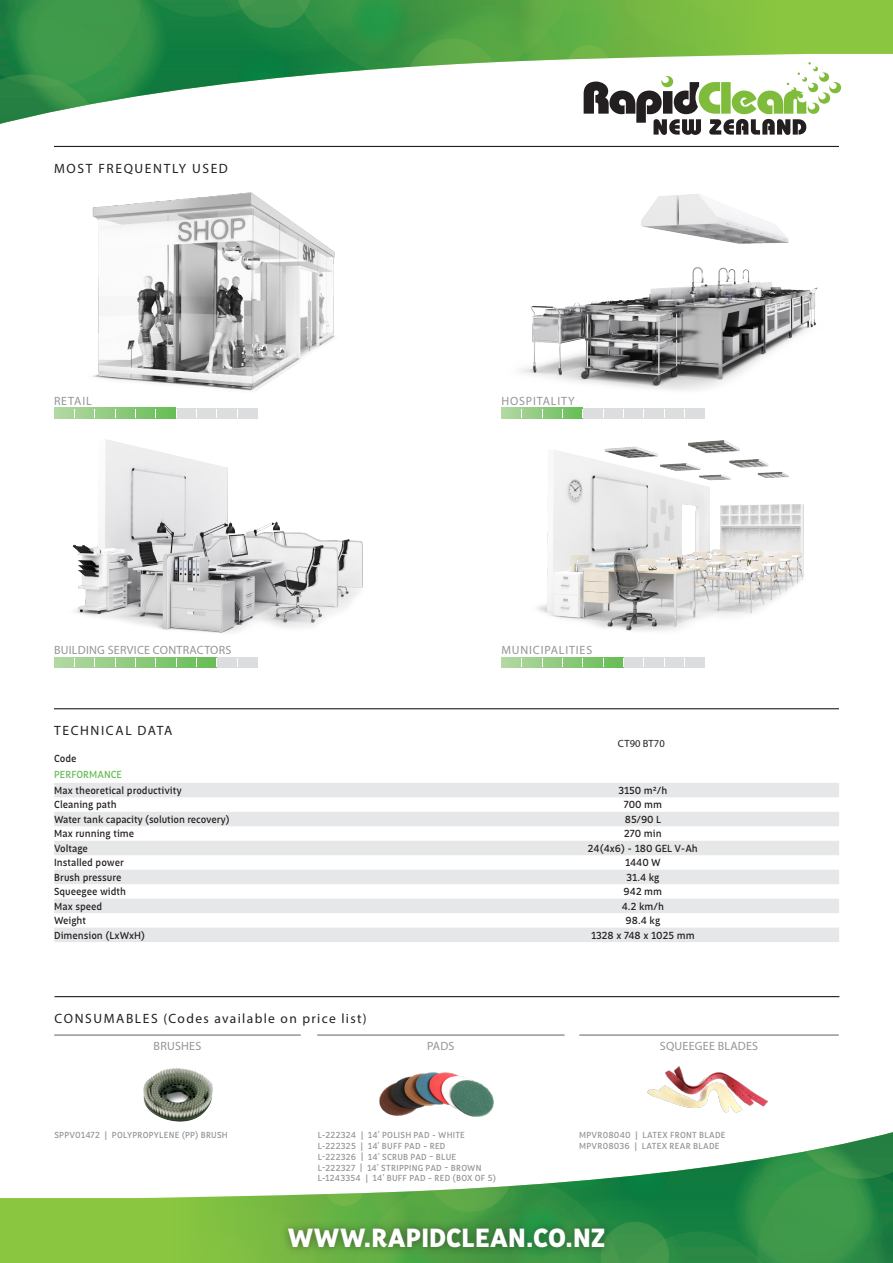
<style>
.page{position:relative;width:893px;height:1263px;background:#fff}
.page>*{position:absolute;margin:0;border:0;box-sizing:border-box;transform-origin:0 0}
.t1{font:900 27px "Saya FY";color:#fff}
.t2{font:13.5px "Myriad Pro";letter-spacing:.1em;color:#231f20}
.t3{font:13.5px "Myriad Pro";letter-spacing:.12em;color:#231f20}
.filetto_titolo{font:12px "Myriad Pro";letter-spacing:.02em;color:#939598}
.filetto_titolo-2{font:12px "Myriad Pro";letter-spacing:.07em;color:#939598}
.t4{font:500 10.5px "Saya FY";color:#231f20}
.t5{font:500 10.5px "Saya FY";color:#65bd55}
.t6{font:10.5px "Myriad Pro";letter-spacing:.01em;color:#231f20}
.t7{font:500 9px "Saya FY";letter-spacing:.02em;color:#939598}
</style>
<div class="page">
<img style="left:0;top:1084px;width:893px;height:179px">
<div style="left:280px;top:1220px;width:333px;height:36px;background:#231f20;opacity:.54"></div>
<img style="left:0;top:0;width:893px;height:146px">
<svg style="left:584px;top:62px;width:258px;height:73px"></svg>
<hr style="left:54px;top:708px;width:785px;height:1px;background:#231f20">
<svg style="left:54px;top:783px;width:785px;height:159px;fill:#e6e7e9"></svg>
<hr style="left:54px;top:146px;width:785px;height:1px;background:#231f20">
<img style="left:92px;top:192px;width:243px;height:199px">
<img style="left:520px;top:194px;width:298px;height:196px">
<img style="left:72px;top:439px;width:291px;height:194px">
<img style="left:537px;top:440px;width:267px;height:191px">
<hr style="left:54px;top:1034px;width:247px;height:2px;background:#939598">
<hr style="left:317px;top:1034px;width:247px;height:2px;background:#939598">
<hr style="left:579px;top:1034px;width:260px;height:2px;background:#939598">
<hr style="left:54px;top:996px;width:785px;height:1px;background:#231f20">
<img style="left:379px;top:1072px;width:114px;height:45px">
<img style="left:144px;top:1068px;width:68px;height:53px">
<img style="left:647px;top:1066px;width:120px;height:46px">
<div style="left:54px;top:408px;width:204px;height:11px;background:#dcdddf"></div>
<svg style="left:54px;top:408px;width:122px;height:11px"></svg>
<div style="left:501px;top:408px;width:204px;height:11px;background:#dcdddf"></div>
<svg style="left:501px;top:408px;width:82px;height:11px"></svg>
<div style="left:54px;top:657px;width:204px;height:11px;background:#dcdddf"></div>
<svg style="left:54px;top:657px;width:163px;height:11px;background:#91cc82"></svg>
<div style="left:501px;top:657px;width:204px;height:11px;background:#dcdddf"></div>
<svg style="left:501px;top:657px;width:122px;height:11px"></svg>
<p class="t3" style="left:54px;top:160px;width:175px">MOST FREQUENTLY USED</p>
<p class="filetto_titolo" style="left:54px;top:393px;width:39px">RETAIL</p>
<p class="filetto_titolo" style="left:54px;top:642px;width:179px">BUILDING SERVICE CONTRACTORS</p>
<p class="t3" style="left:54px;top:722px;width:120px">TECHNICAL DATA</p>
<p class="filetto_titolo-2" style="left:501px;top:393px;width:75px">HOSPITALITY</p>
<p class="filetto_titolo-2" style="left:501px;top:642px;width:92px">MUNICIPALITIES</p>
<p class="t6" style="left:618px;top:737px;width:48px">CT90 BT70</p>
<p class="t4" style="left:54px;top:752px;width:24px">Code</p>
<p class="t5" style="left:54px;top:768px;width:69px">PERFORMANCE</p>
<p class="t4" style="left:54px;top:784px;width:129px">Max theoretical productivity</p>
<p class="t4" style="left:618px;top:784px;width:51px">3150 m²/h</p>
<p class="t4" style="left:54px;top:798px;width:64px">Cleaning path</p>
<p class="t4" style="left:624px;top:798px;width:40px">700 mm</p>
<p class="t4" style="left:54px;top:813px;width:177px">Water tank capacity (solution recovery)</p>
<p class="t4" style="left:625px;top:813px;width:38px">85/90 L</p>
<p class="t4" style="left:54px;top:827px;width:81px">Max running time</p>
<p class="t4" style="left:624px;top:827px;width:39px">270 min</p>
<p class="t4" style="left:54px;top:842px;width:35px">Voltage</p>
<p class="t4" style="left:588px;top:842px;width:111px">24(4x6) - 180 GEL V-Ah</p>
<p class="t4" style="left:54px;top:856px;width:71px">Installed power</p>
<p class="t4" style="left:625px;top:856px;width:37px">1440 W</p>
<p class="t4" style="left:54px;top:871px;width:69px">Brush pressure</p>
<p class="t4" style="left:626px;top:871px;width:35px">31.4 kg</p>
<p class="t4" style="left:54px;top:885px;width:73px">Squeegee width</p>
<p class="t4" style="left:624px;top:885px;width:40px">942 mm</p>
<p class="t4" style="left:54px;top:900px;width:50px">Max speed</p>
<p class="t4" style="left:622px;top:900px;width:44px">4.2 km/h</p>
<p class="t4" style="left:54px;top:914px;width:33px">Weight</p>
<p class="t4" style="left:626px;top:914px;width:36px">98.4 kg</p>
<p class="t4" style="left:54px;top:929px;width:92px">Dimension (LxWxH)</p>
<p class="t4" style="left:591px;top:929px;width:105px">1328 x 748 x 1025 mm</p>
<p class="t2" style="left:55px;top:1010px;width:314px">CONSUMABLES (Codes available on price list)</p>
<p class="filetto_titolo" style="left:154px;top:1039px;width:49px">BRUSHES</p>
<p class="filetto_titolo" style="left:427px;top:1039px;width:29px">PADS</p>
<p class="filetto_titolo" style="left:660px;top:1039px;width:100px">SQUEEGEE BLADES</p>
<p class="t7" style="left:54px;top:1130px;width:175px">SPPV01472 | POLYPROPYLENE (PP) BRUSH</p>
<p class="t7" style="left:318px;top:1130px;width:149px">L-222324 | 14’ POLISH PAD - WHITE</p>
<p class="t7" style="left:318px;top:1140px;width:129px">L-222325 | 14’ BUFF PAD – RED</p>
<p class="t7" style="left:318px;top:1151px;width:140px">L-222326 | 14’ SCRUB PAD – BLUE</p>
<p class="t7" style="left:318px;top:1162px;width:165px">L-222327 | 14’ STRIPPING PAD – BROWN</p>
<p class="t7" style="left:318px;top:1173px;width:180px">L-1243354 | 14’ BUFF PAD – RED (BOX OF 5)</p>
<p class="t7" style="left:579px;top:1130px;width:148px">MPVR08040 | LATEX FRONT BLADE</p>
<p class="t7" style="left:579px;top:1140px;width:142px">MPVR08036 | LATEX REAR BLADE</p>
<h1 class="t1" style="left:287px;top:1221px;width:320px">WWW.RAPIDCLEAN.CO.NZ</h1>
</div>
